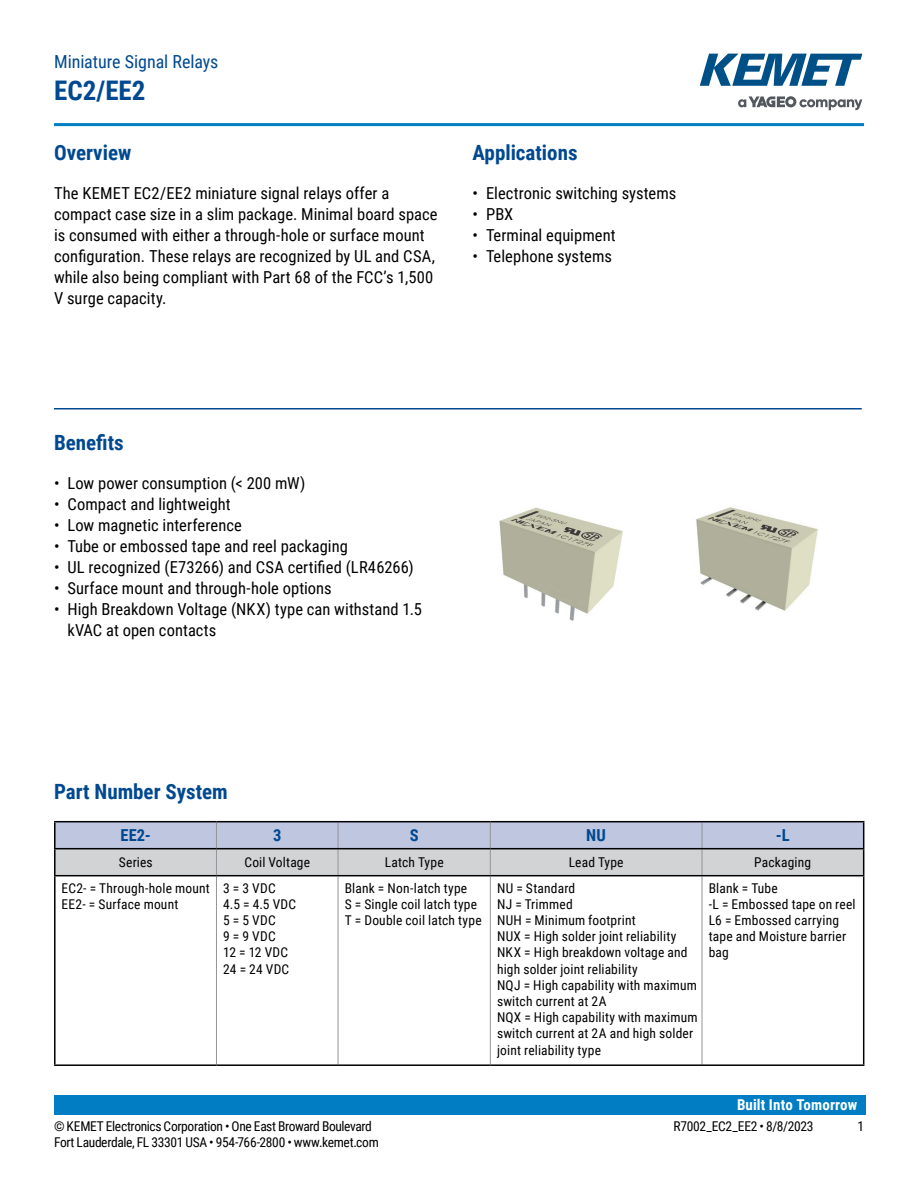
<style>
.page{position:relative;width:918px;height:1188px;background:#fff}
.page>*{position:absolute;margin:0;border:0;box-sizing:border-box;transform-origin:0 0}
.t1{font:700 27px "Roboto Condensed";color:#004990}
.t2{font:700 21px "Roboto Condensed";color:#004990}
.t3{font:18px "Roboto Condensed";letter-spacing:-.005em;color:#004990}
.t4{font:16.5px/21px "Roboto Condensed";letter-spacing:.005em;color:#000}
.t5{font:700 16.5px "Roboto Condensed";color:#004990}
.t6{font:700 15px "Roboto Condensed";letter-spacing:.01em;color:#fff}
.t7{font:13.5px/16.2px "Roboto Condensed";letter-spacing:.01em;color:#000}
.t8{font:13.5px "Roboto Condensed";letter-spacing:-.025em;color:#000}
.t9{font:13.5px "Roboto Condensed";letter-spacing:-.02em;color:#000}
</style>
<div class="page">
<svg style="left:738px;top:96px;width:124px;height:14px"></svg>
<svg style="left:700px;top:54px;width:162px;height:32px"></svg>
<hr style="left:54px;top:123px;width:810px;height:3px;background:#007dc3">
<div style="left:54px;top:1095px;width:811px;height:20px;background:#007dc3"></div>
<hr style="left:54px;top:408px;width:808px;height:2px;background:#004990">
<svg style="left:339px;top:876px;width:363px;height:188px"></svg>
<hr style="left:216px;top:876px;width:1px;height:188px;background:#939598">
<hr style="left:338px;top:876px;width:1px;height:188px;background:#939598">
<hr style="left:490px;top:876px;width:1px;height:188px;background:#939598">
<hr style="left:702px;top:876px;width:1px;height:188px;background:#939598">
<hr style="left:54px;top:821px;width:162px;height:1px;background:#000">
<hr style="left:54px;top:822px;width:2px;height:26px;background:#000">
<hr style="left:216px;top:821px;width:122px;height:1px;background:#000">
<hr style="left:338px;top:821px;width:152px;height:1px;background:#000">
<hr style="left:490px;top:821px;width:212px;height:1px;background:#000">
<hr style="left:702px;top:821px;width:162px;height:1px;background:#000">
<hr style="left:54px;top:848px;width:162px;height:1px;background:#000">
<hr style="left:54px;top:849px;width:2px;height:26px;background:#000">
<svg style="left:55px;top:822px;width:809px;height:53px;background:#bfc4d0"></svg>
<hr style="left:54px;top:875px;width:162px;height:1px;background:#000">
<hr style="left:54px;top:876px;width:2px;height:188px;background:#000">
<hr style="left:216px;top:875px;width:122px;height:1px;background:#000">
<hr style="left:338px;top:875px;width:152px;height:1px;background:#000">
<hr style="left:490px;top:875px;width:212px;height:1px;background:#000">
<hr style="left:702px;top:875px;width:162px;height:1px;background:#000">
<hr style="left:863px;top:876px;width:1px;height:188px;background:#000">
<hr style="left:54px;top:1064px;width:162px;height:2px;background:#000">
<hr style="left:216px;top:1064px;width:122px;height:2px;background:#000">
<hr style="left:338px;top:1064px;width:152px;height:2px;background:#000">
<hr style="left:490px;top:1064px;width:212px;height:2px;background:#000">
<hr style="left:702px;top:1064px;width:162px;height:2px;background:#000">
<img style="left:499px;top:507px;width:124px;height:114px">
<img style="left:696px;top:507px;width:122px;height:104px">
<p class="t3" style="left:54px;top:48px;width:166px">Miniature Signal Relays</p>
<h1 class="t1" style="left:54px;top:71px;width:93px">EC2/EE2</h1>
<p class="t2" style="left:54px;top:138px;width:79px">Overview</p>
<p class="t4" style="left:54px;top:182px;width:385px">The KEMET EC2/EE2 miniature signal relays offer a compact case size in a slim package. Minimal board space is consumed with either a through-hole or surface mount configuration. These relays are recognized by UL and CSA, while also being compliant with Part 68 of the FCC’s 1,500<br>V surge capacity.</p>
<p class="t2" style="left:473px;top:138px;width:107px">Applications</p>
<p class="t4" style="left:473px;top:182px;width:205px">• Electronic switching systems</p>
<p class="t4" style="left:473px;top:203px;width:42px">• PBX</p>
<p class="t4" style="left:473px;top:225px;width:145px">• Terminal equipment</p>
<p class="t4" style="left:473px;top:246px;width:141px">• Telephone systems</p>
<p class="t2" style="left:54px;top:428px;width:71px">Benefits</p>
<p class="t4" style="left:54px;top:472px;width:253px">• Low power consumption (&lt; 200 mW)</p>
<p class="t4" style="left:54px;top:493px;width:178px">• Compact and lightweight</p>
<p class="t4" style="left:54px;top:514px;width:189px">• Low magnetic interference</p>
<p class="t4" style="left:54px;top:535px;width:295px">• Tube or embossed tape and reel packaging</p>
<p class="t4" style="left:54px;top:556px;width:361px">• UL recognized (E73266) and CSA certified (LR46266)</p>
<p class="t4" style="left:54px;top:577px;width:279px">• Surface mount and through-hole options</p>
<p class="t4" style="left:67px;top:598px;width:356px;text-indent:-13px">• High Breakdown Voltage (NKX) type can withstand 1.5 kVAC at open contacts</p>
<p class="t2" style="left:54px;top:777px;width:175px">Part Number System</p>
<p class="t5" style="left:120px;top:824px;width:32px">EE2-</p>
<p class="t5" style="left:273px;top:824px;width:10px">3</p>
<p class="t5" style="left:410px;top:824px;width:10px">S</p>
<p class="t5" style="left:586px;top:824px;width:21px">NU</p>
<p class="t5" style="left:776px;top:824px;width:15px">-L</p>
<p class="t7" style="left:119px;top:854px;width:35px">Series</p>
<p class="t7" style="left:244px;top:854px;width:67px">Coil Voltage</p>
<p class="t7" style="left:385px;top:854px;width:60px">Latch Type</p>
<p class="t7" style="left:569px;top:854px;width:56px">Lead Type</p>
<p class="t7" style="left:754px;top:854px;width:58px">Packaging</p>
<p class="t7" style="left:62px;top:879px;width:150px">EC2- = Through-hole mount<br>EE2- = Surface mount</p>
<p class="t7" style="left:223px;top:879px;width:74px">3 = 3 VDC<br>4.5 = 4.5 VDC<br>5 = 5 VDC<br>9 = 9 VDC<br>12 = 12 VDC<br>24 = 24 VDC</p>
<p class="t7" style="left:345px;top:879px;width:138px">Blank = Non-latch type<br>S = Single coil latch type<br>T = Double coil latch type</p>
<p class="t7" style="left:497px;top:879px;width:202px">NU = Standard<br>NJ = Trimmed<br>NUH = Minimum footprint<br>NUX = High solder joint reliability<br>NKX = High breakdown voltage and high solder joint reliability<br>NQJ = High capability with maximum switch current at 2A<br>NQX = High capability with maximum switch current at 2A and high solder joint reliability type</p>
<p class="t7" style="left:709px;top:879px;width:148px">Blank = Tube<br>-L = Embossed tape on reel<br>L6 = Embossed carrying tape and Moisture barrier bag</p>
<p class="t6" style="left:737px;top:1094px;width:122px">Built Into Tomorrow</p>
<p class="t8" style="left:54px;top:1116px;width:319px">© KEMET Electronics Corporation • One East Broward Boulevard</p>
<p class="t9" style="left:674px;top:1116px;width:142px">R7002_EC2_EE2 • 8/8/2023</p>
<p class="t7" style="left:857px;top:1117px;width:8px">1</p>
<p class="t8" style="left:54px;top:1133px;width:326px">Fort Lauderdale, FL 33301 USA • 954-766-2800 • www.kemet.com</p>
</div>
